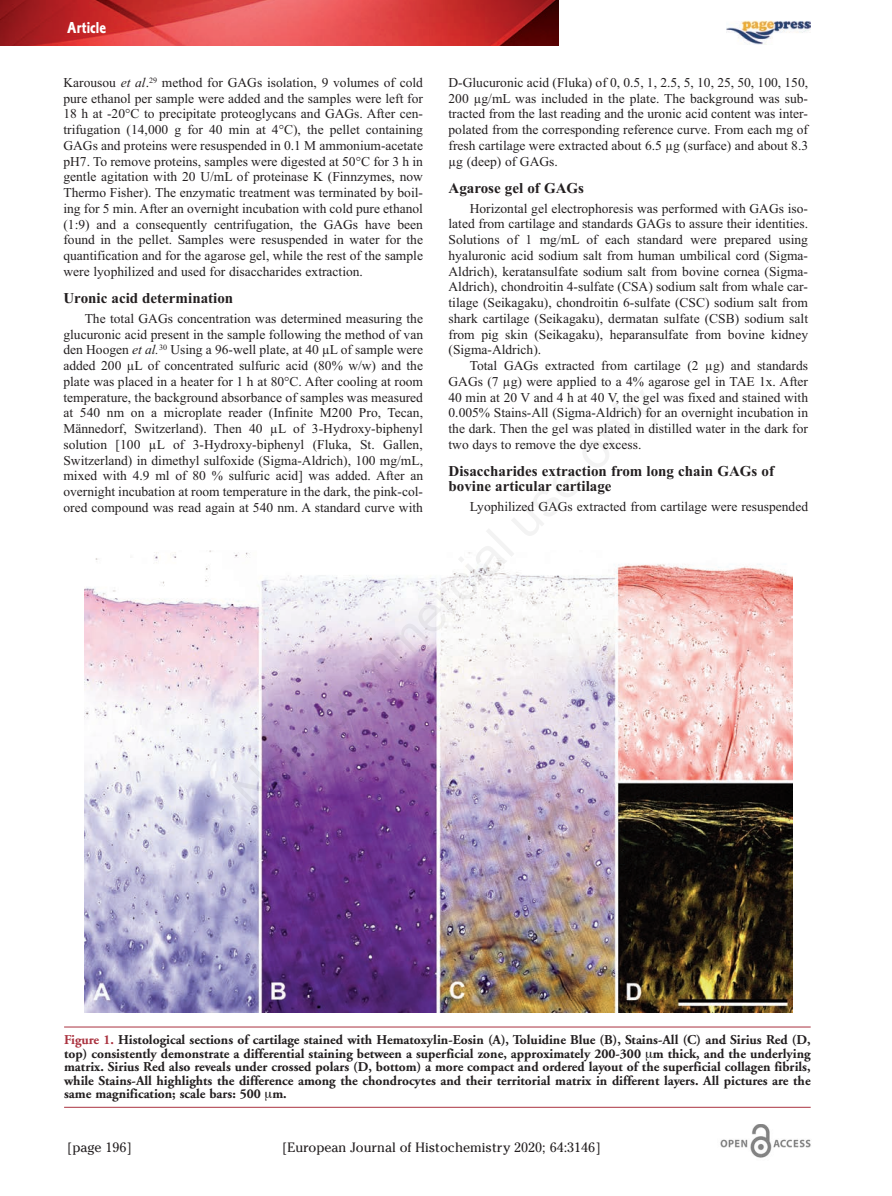
<style>
.page{position:relative;width:892px;height:1196px;background:#fff}
.page>*{position:absolute;margin:0;border:0;box-sizing:border-box;transform-origin:0 0}
.t1{font:16.5px "Corinthian Bold Condensed Plain";color:#fff}
.t2{font:700 15px/15px "Times New Roman";color:#231f20}
.t3{font:13.5px/15.8px "Times New Roman";color:#231f20;text-align:justify}
.t4{font:700 13.5px/13.5px "Adobe Garamond";color:#231f20;text-align:justify}
.t5{font:13.5px "Cheltenham";color:#231f20}
.s1{font-style:italic}
.s2{color:#aa323f}
</style>
<div class="page">
<svg style="left:0;top:0;width:558px;height:46px;background:#cb3b3c"></svg>
<img style="left:720px;top:1124px;width:91px;height:34px">
<img style="left:726px;top:20px;width:84px;height:24px">
<hr style="left:64px;top:1027px;width:746px;height:1px;background:#aa323f">
<hr style="left:64px;top:1107px;width:746px;height:1px;background:#aa323f">
<img style="left:84px;top:550px;width:708px;height:462px">
<p class="t1" style="left:67px;top:22px;width:40px">Article</p>
<p class="t3" style="left:63px;top:74px;width:361px">Karousou <span class="s1">et al</span>.<sup>29</sup> method for GAGs isolation, 9 volumes of cold pure ethanol per sample were added and the samples were left for 18 h at -20°C to precipitate proteoglycans and GAGs. After cen&shy;trifugation (14,000 g for 40 min at 4°C), the pellet containing GAGs and proteins were resuspended in 0.1 M ammonium-acetate pH7. To remove proteins, samples were digested at 50°C for 3 h in gentle agitation with 20 U/mL of proteinase K (Finnzymes, now Thermo Fisher). The enzymatic treatment was terminated by boil&shy;ing for 5 min. After an overnight incubation with cold pure ethanol (1:9) and a consequently centrifugation, the GAGs have been found in the pellet. Samples were resuspended in water for the quantification and for the agarose gel, while the rest of the sample were lyophilized and used for disaccharides extraction.</p>
<p class="t2" style="left:63px;top:290px;width:171px">Uronic acid determination</p>
<p class="t3" style="left:63px;top:310px;width:361px;text-indent:21px">The total GAGs concentration was determined measuring the glucuronic acid present in the sample following the method of van den Hoogen <span class="s1">et al.</span><sup>30</sup> Using a 96-well plate, at 40 µL of sample were added 200 µL of concentrated sulfuric acid (80% w/w) and the plate was placed in a heater for 1 h at 80°C. After cooling at room temperature, the background absorbance of samples was measured at 540 nm on a microplate reader (Infinite M200 Pro, Tecan, Männedorf, Switzerland). Then 40 µL of 3-Hydroxy-biphenyl solution [100 µL of 3-Hydroxy-biphenyl (Fluka, St. Gallen, Switzerland) in dimethyl sulfoxide (Sigma-Aldrich), 100 mg/mL, mixed with 4.9 ml of 80 % sulfuric acid] was added. After an overnight incubation at room temperature in the dark, the pink-col&shy;ored compound was read again at 540 nm. A standard curve with</p>
<p class="t3" style="left:448px;top:74px;width:361px">D-Glucuronic acid (Fluka) of 0, 0.5, 1, 2.5, 5, 10, 25, 50, 100, 150, 200 µg/mL was included in the plate. The background was sub&shy;tracted from the last reading and the uronic acid content was inter&shy;polated from the corresponding reference curve. From each mg of fresh cartilage were extracted about 6.5 µg (surface) and about 8.3 µg (deep) of GAGs.</p>
<p class="t2" style="left:448px;top:180px;width:137px">Agarose gel of GAGs</p>
<p class="t3" style="left:448px;top:200px;width:361px;text-indent:21px">Horizontal gel electrophoresis was performed with GAGs iso&shy;lated from cartilage and standards GAGs to assure their identities.<br>Solutions of 1 mg/mL of each standard were prepared using hyaluronic acid sodium salt from human umbilical cord (Sigma-Aldrich), keratansulfate sodium salt from bovine cornea (Sigma-Aldrich), chondroitin 4-sulfate (CSA) sodium salt from whale car&shy;tilage (Seikagaku), chondroitin 6-sulfate (CSC) sodium salt from shark cartilage (Seikagaku), dermatan sulfate (CSB) sodium salt from pig skin (Seikagaku), heparansulfate from bovine kidney (Sigma-Aldrich).</p>
<p class="t3" style="left:448px;top:358px;width:361px;text-indent:21px">Total GAGs extracted from cartilage (2 µg) and standards GAGs (7 µg) were applied to a 4% agarose gel in TAE 1x. After 40 min at 20 V and 4 h at 40 V, the gel was fixed and stained with 0.005% Stains-All (Sigma-Aldrich) for an overnight incubation in the dark. Then the gel was plated in distilled water in the dark for two days to remove the dye excess.</p>
<p class="t2" style="left:448px;top:463px;width:327px">Disaccharides extraction from long chain GAGs of bovine articular cartilage</p>
<p class="t3" style="left:469px;top:498px;width:340px">Lyophilized GAGs extracted from cartilage were resuspended</p>
<p class="t4" style="left:64px;top:1034px;width:748px"><span class="s2">Figure 1.</span> Histological sections of cartilage stained with Hematoxylin-Eosin (A), Toluidine Blue (B), Stains-All (C) and Sirius Red (D, top) consistently demonstrate a differential staining between a superficial zone, approximately 200-300 m thick, and the underlying matrix. Sirius Red also reveals under crossed polars (D, bottom) a more compact and ordered layout of the superficial collagen fibrils, while Stains-All highlights the difference among the chondrocytes and their territorial matrix in different layers. All pictures are the same magnification; scale bars: 500 m.</p>
<p class="t5" style="left:67px;top:1139px;width:66px">[page 196]</p>
<p class="t5" style="left:282px;top:1139px;width:320px">[European Journal of Histochemistry 2020; 64:3146]</p>
</div>
